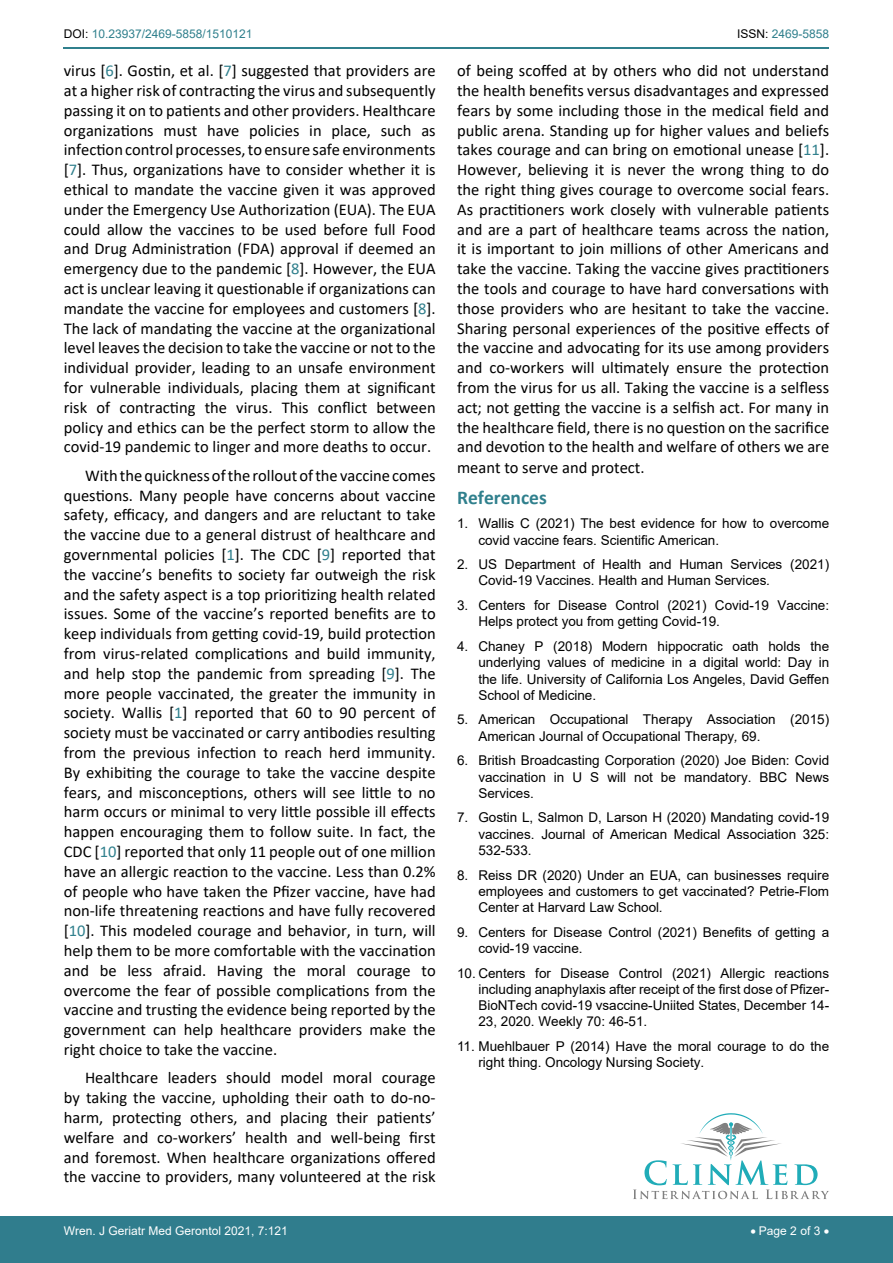
<style>
.page{position:relative;width:893px;height:1263px;background:#fff}
.page>*{position:absolute;margin:0;border:0;box-sizing:border-box;transform-origin:0 0}
.t1{font:700 19.5px "Calibri";color:#30808d}
.t2{font:16.5px/19.8px "Calibri";color:#000;text-align:justify}
.t3{font:13.5px/16.2px "Arial";color:#000}
.t4{font:12px "Arial";color:#30808d}
.t5{font:12px "Arial";color:#fff}
.s1{color:#000}
.s2{color:#30808d}
.s3{font-style:italic}
</style>
<div class="page">
<hr style="left:64px;top:47px;width:765px;height:1px;background:#30808d">
<div style="left:0;top:1217px;width:893px;height:46px;background:#307d8d"></div>
<svg style="left:633px;top:1113px;width:196px;height:86px"></svg>
<p class="t4" style="left:64px;top:26px;width:190px"><span class="s1">DOI:</span> 10.23937/2469-5858/1510121</p>
<p class="t4" style="left:737px;top:26px;width:94px"><span class="s1">ISSN:</span> 2469-5858</p>
<p class="t2" style="left:64px;top:60px;width:373px">virus [<span class="s2">6</span>]. Gostin, et al. [<span class="s2">7</span>] suggested that providers are at a higher risk of contracting the virus and subsequently passing it on to patients and other providers. Healthcare organizations must have policies in place, such as infection control processes, to ensure safe environments [<span class="s2">7</span>]. Thus, organizations have to consider whether it is ethical to mandate the vaccine given it was approved under the Emergency Use Authorization (EUA). The EUA could allow the vaccines to be used before full Food and Drug Administration (FDA) approval if deemed an emergency due to the pandemic [<span class="s2">8</span>]. However, the EUA act is unclear leaving it questionable if organizations can mandate the vaccine for employees and customers [<span class="s2">8</span>].<br>The lack of mandating the vaccine at the organizational level leaves the decision to take the vaccine or not to the individual provider, leading to an unsafe environment for vulnerable individuals, placing them at significant risk of contracting the virus. This conflict between policy and ethics can be the perfect storm to allow the covid-19 pandemic to linger and more deaths to occur.</p>
<p class="t2" style="left:64px;top:465px;width:373px;text-indent:21px">With the quickness of the rollout of the vaccine comes questions. Many people have concerns about vaccine safety, efficacy, and dangers and are reluctant to take the vaccine due to a general distrust of healthcare and governmental policies [<span class="s2">1</span>]. The CDC [<span class="s2">9</span>] reported that the vaccine’s benefits to society far outweigh the risk and the safety aspect is a top prioritizing health related issues. Some of the vaccine’s reported benefits are to keep individuals from getting covid-19, build protection from virus-related complications and build immunity, and help stop the pandemic from spreading [<span class="s2">9</span>]. The more people vaccinated, the greater the immunity in society. Wallis [<span class="s2">1</span>] reported that 60 to 90 percent of society must be vaccinated or carry antibodies resulting from the previous infection to reach herd immunity.<br>By exhibiting the courage to take the vaccine despite fears, and misconceptions, others will see little to no harm occurs or minimal to very little possible ill effects happen encouraging them to follow suite. In fact, the CDC [<span class="s2">10</span>] reported that only 11 people out of one million have an allergic reaction to the vaccine. Less than 0.2% of people who have taken the Pfizer vaccine, have had non-life threatening reactions and have fully recovered [<span class="s2">10</span>]. This modeled courage and behavior, in turn, will help them to be more comfortable with the vaccination and be less afraid. Having the moral courage to overcome the fear of possible complications from the vaccine and trusting the evidence being reported by the government can help healthcare providers make the right choice to take the vaccine.</p>
<p class="t2" style="left:64px;top:1067px;width:373px;text-indent:21px">Healthcare leaders should model moral courage by taking the vaccine, upholding their oath to do-no&shy;harm, protecting others, and placing their patients’ welfare and co-workers’ health and well-being first and foremost. When healthcare organizations offered the vaccine to providers, many volunteered at the risk</p>
<p class="t2" style="left:457px;top:60px;width:374px">of being scoffed at by others who did not understand the health benefits versus disadvantages and expressed fears by some including those in the medical field and public arena. Standing up for higher values and beliefs takes courage and can bring on emotional unease [<span class="s2">11</span>].<br>However, believing it is never the wrong thing to do the right thing gives courage to overcome social fears.<br>As practitioners work closely with vulnerable patients and are a part of healthcare teams across the nation, it is important to join millions of other Americans and take the vaccine. Taking the vaccine gives practitioners the tools and courage to have hard conversations with those providers who are hesitant to take the vaccine.<br>Sharing personal experiences of the positive effects of the vaccine and advocating for its use among providers and co-workers will ultimately ensure the protection from the virus for us all. Taking the vaccine is a selfless act; not getting the vaccine is a selfish act. For many in the healthcare field, there is no question on the sacrifice and devotion to the health and welfare of others we are meant to serve and protect.</p>
<p class="t1" style="left:457px;top:483px;width:91px">References</p>
<p class="t3" style="left:478px;top:515px;width:352px;text-indent:-21px">1. Wallis C (2021) The best evidence for how to overcome covid vaccine fears. Scientific American.</p>
<p class="t3" style="left:478px;top:556px;width:352px;text-indent:-21px">2. US Department of Health and Human Services (2021)<br>Covid-19 Vaccines. Health and Human Services<span class="s3">.</span></p>
<p class="t3" style="left:478px;top:597px;width:352px;text-indent:-21px">3. Centers for Disease Control (2021) Covid-19 Vaccine:<br>Helps protect you from getting Covid-19.</p>
<p class="t3" style="left:478px;top:638px;width:352px;text-align:justify;text-indent:-21px">4. Chaney P (2018) Modern hippocratic oath holds the underlying values of medicine in a digital world: Day in the life. University of California Los Angeles, David Geffen School of Medicine.</p>
<p class="t3" style="left:478px;top:711px;width:352px;text-indent:-21px">5. American Occupational Therapy Association (2015)<br>American Journal of Occupational Therapy<span class="s3">,</span> 69.</p>
<p class="t3" style="left:478px;top:752px;width:352px;text-align:justify;text-indent:-21px">6. British Broadcasting Corporation (2020) Joe Biden: Covid vaccination in U S will not be mandatory. BBC News Services.</p>
<p class="t3" style="left:478px;top:809px;width:352px;text-align:justify;text-indent:-21px">7. Gostin L, Salmon D, Larson H (2020) Mandating covid-19 vaccines. Journal of American Medical Association 325:<br>532-533.</p>
<p class="t3" style="left:478px;top:867px;width:352px;text-align:justify;text-indent:-21px">8. Reiss DR (2020) Under an EUA, can businesses require employees and customers to get vaccinated? Petrie-Flom Center at Harvard Law School<span class="s3">.</span></p>
<p class="t3" style="left:478px;top:924px;width:352px;text-indent:-21px">9. Centers for Disease Control (2021) Benefits of getting a covid-19 vaccine.</p>
<p class="t3" style="left:478px;top:965px;width:352px;text-align:justify;text-indent:-21px">10. Centers for Disease Control (2021) Allergic reactions including anaphylaxis after receipt of the first dose of Pfizer-BioNTech covid-19 vsaccine-Uniited States, December 14- 23, 2020. Weekly 70: 46-51.</p>
<p class="t3" style="left:478px;top:1038px;width:352px;text-indent:-21px">11. Muehlbauer P (2014) Have the moral courage to do the right thing. Oncology Nursing Society.</p>
<p class="t5" style="left:64px;top:1223px;width:226px">Wren. J Geriatr Med Gerontol 2021, 7:121</p>
<p class="t5" style="left:750px;top:1223px;width:80px">• Page 2 of 3 •</p>
</div>
